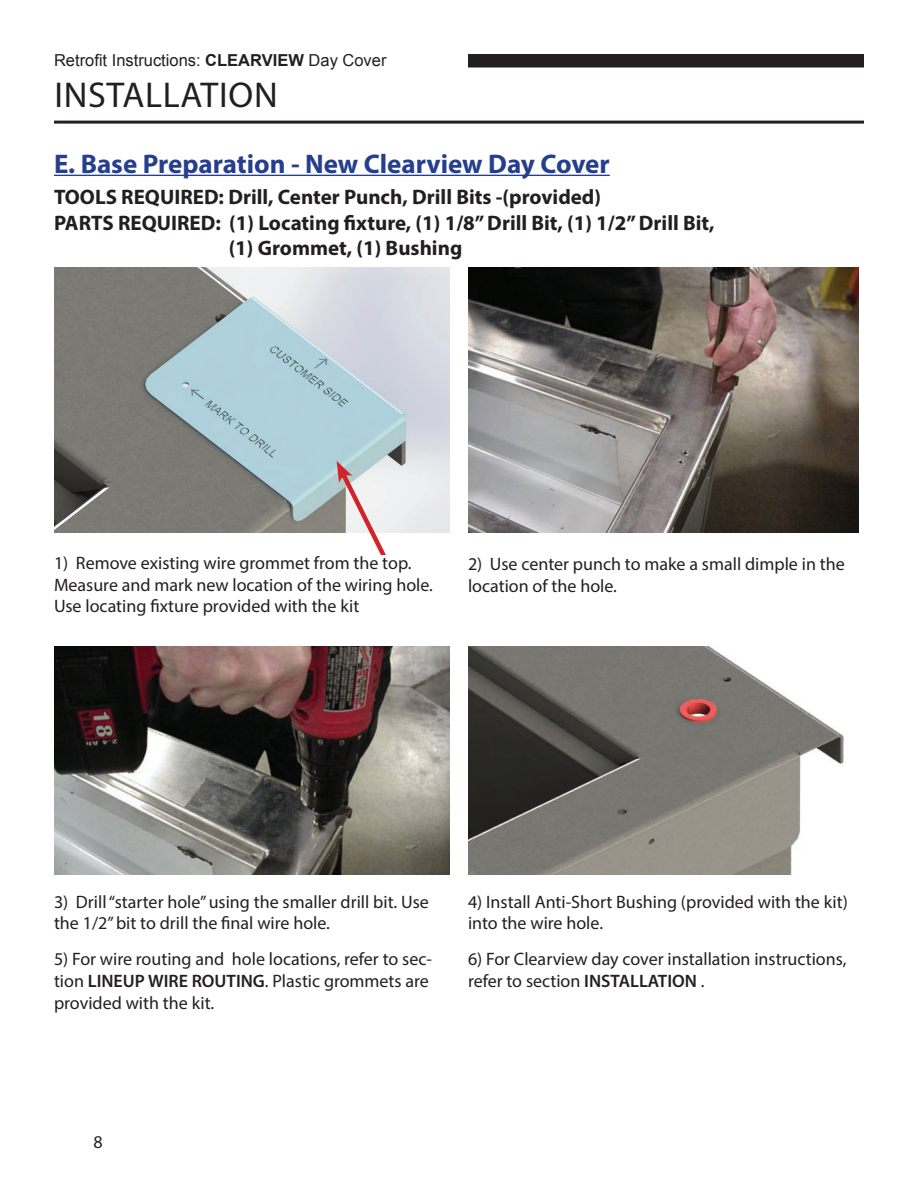
<style>
.page{position:relative;width:918px;height:1188px;background:#fff}
.page>*{position:absolute;margin:0;border:0;box-sizing:border-box;transform-origin:0 0}
.t1{font:36px "Myriad Pro";letter-spacing:.02em;color:#231f20}
.t2{font:700 27px "Myriad Pro";color:#253f8e}
.t3{font:700 21px "Myriad Pro";color:#231f20}
.t4{font:18px/21.6px "Myriad Pro";color:#231f20}
.t5{font:16.5px "Arial";color:#231f20}
.s1{font-weight:700}
.s2{font-weight:600}
</style>
<div class="page">
<div style="left:468px;top:54px;width:396px;height:14px;background:#231f20"></div>
<hr style="left:54px;top:121px;width:810px;height:3px;background:#231f20">
<hr style="left:54px;top:175px;width:556px;height:1px;background:#253f8e">
<img style="left:54px;top:267px;width:396px;height:266px">
<img style="left:468px;top:267px;width:391px;height:266px">
<img style="left:54px;top:647px;width:396px;height:228px">
<img style="left:468px;top:647px;width:376px;height:228px">
<svg style="left:336px;top:461px;width:59px;height:94px"></svg>
<p class="t5" style="left:54px;top:49px;width:334px">Retrofit Instructions: <span class="s1">CLEARVIEW</span> Day Cover</p>
<h1 class="t1" style="left:54px;top:73px;width:225px">INSTALLATION</h1>
<h2 class="t2" style="left:54px;top:146px;width:557px">E. Base Preparation - New Clearview Day Cover</h2>
<p class="t3" style="left:54px;top:184px;width:549px">TOOLS REQUIRED: Drill, Center Punch, Drill Bits -(provided)</p>
<p class="t3" style="left:54px;top:209px;width:662px">PARTS REQUIRED: (1) Locating fixture, (1) 1/8” Drill Bit, (1) 1/2” Drill Bit,</p>
<p class="t3" style="left:229px;top:234px;width:235px">(1) Grommet, (1) Bushing</p>
<p class="t4" style="left:54px;top:552px;width:381px">1) Remove existing wire grommet from the top.<br>Measure and mark new location of the wiring hole.<br>Use locating fixture provided with the kit</p>
<p class="t4" style="left:468px;top:553px;width:378px">2) Use center punch to make a small dimple in the location of the hole.</p>
<p class="t4" style="left:54px;top:891px;width:376px">3) Drill “starter hole” using the smaller drill bit. Use the 1/2” bit to drill the final wire hole.</p>
<p class="t4" style="left:468px;top:891px;width:381px">4) Install Anti-Short Bushing (provided with the kit) into the wire hole.</p>
<p class="t4" style="left:54px;top:948px;width:380px">5) For wire routing and hole locations, refer to sec&shy;tion <span class="s2">LINEUP WIRE ROUTING</span>. Plastic grommets are provided with the kit.</p>
<p class="t4" style="left:468px;top:948px;width:380px">6) For Clearview day cover installation instructions, refer to section <span class="s2">INSTALLATION</span> .</p>
<p class="t4" style="left:93px;top:1130px;width:11px">8</p>
</div>
